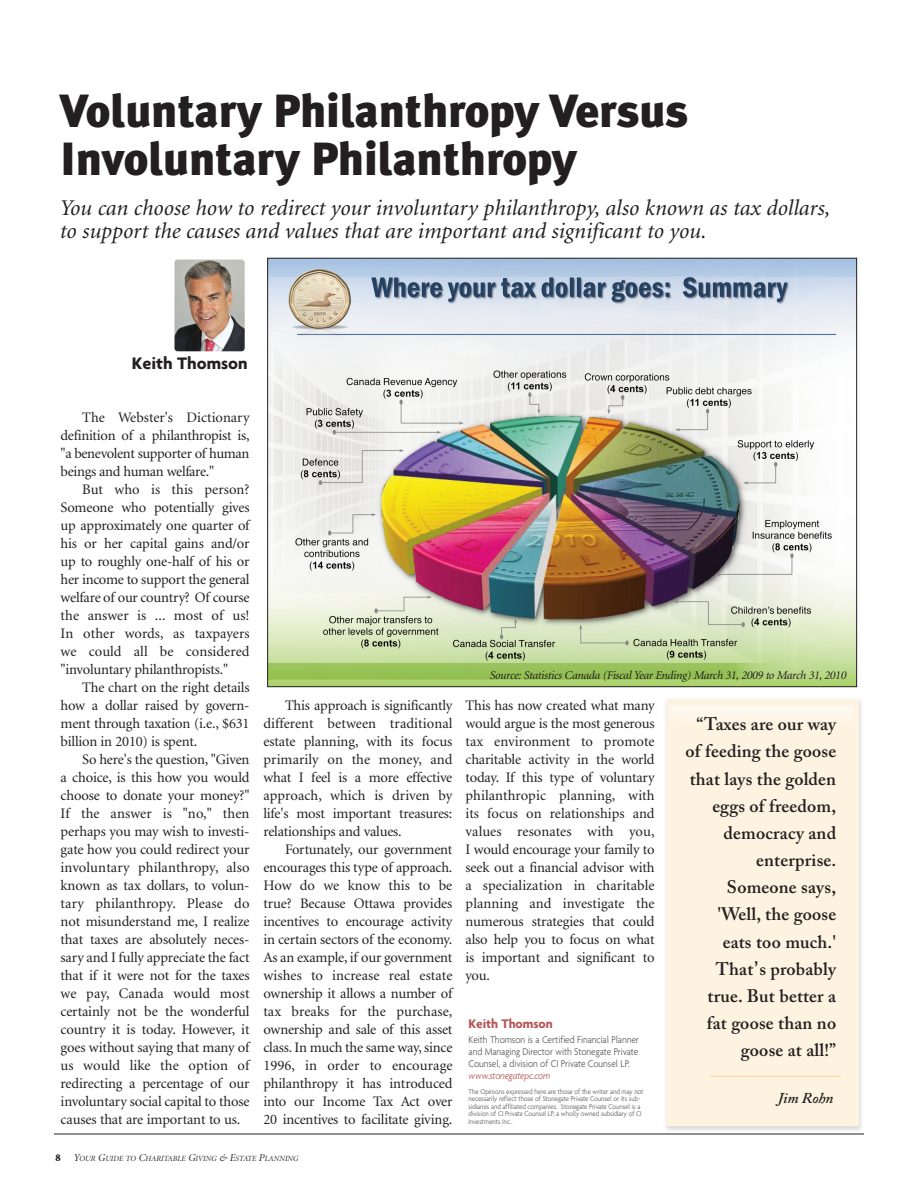
<style>
.page{position:relative;width:918px;height:1188px;background:#fff}
.page>*{position:absolute;margin:0;border:0;box-sizing:border-box;transform-origin:0 0}
.t1{font:900 46.5px/48px "Meta Plus";letter-spacing:-.005em;color:#231f20}
.t2{font:italic 22.5px/22.5px "Minion";color:#231f20}
.t3{font:600 18px/27.2px "Adobe Caslon Pro";letter-spacing:.01em;color:#231f20;text-align:right}
.t4{font:700 18px "Agenda";color:#231f20}
.t5{font:italic 600 15px "Adobe Caslon Pro";letter-spacing:-.005em;color:#231f20}
.t6{font:14.55px/18px "Minion";letter-spacing:-.015em;color:#231f20;text-align:justify}
.t7{font:700 13.5px "Agenda";letter-spacing:-.005em;color:#b55658}
.t8{font:italic 12px "Minion";letter-spacing:-.025em;color:#231f20}
.t9{font:300 10.5px/12px "Agenda";letter-spacing:-.005em;color:#57585a;text-align:justify;scale:.9 1}
.t10{font:italic 300 10.5px "Agenda";letter-spacing:-.015em;color:#b55658;scale:.9 1}
.t11{font:italic 7.8px "Minion Display";color:#231f20}
.t12{font:300 7.5px/7.5px "Agenda";letter-spacing:-.005em;color:#57585a;scale:.9 1}
.s1{font-family:"Minion";font-weight:900;font-style:normal;font-size:10.5px}
.s2{font-size:10.5px}
.s3{font-family:"Lucida Grande";font-weight:400}
</style>
<div class="page">
<img style="left:174px;top:260px;width:71px;height:91px;border-radius:3px">
<img style="left:269px;top:260px;width:586px;height:425px">
<div style="left:667px;top:700px;width:192px;height:426px;background:#fef3e0;border-radius:2px"></div>
<div style="left:670px;top:705px;width:184px;height:21px;background:#fef6e9;border-radius:3px"></div>
<hr style="left:710px;top:1076px;width:130px;height:1px;background:#fed28d">
<hr style="left:54px;top:1134px;width:810px;height:1px;background:#231f20">
<h1 class="t1" style="left:60px;top:87px;width:629px">Voluntary Philanthropy Versus<br>Involuntary Philanthropy</h1>
<h2 class="t2" style="left:59px;top:198px;width:772px">You can choose how to redirect your involuntary philanthropy, also known as tax dollars, to support the causes and values that are important and significant to you.</h2>
<p class="t4" style="left:132px;top:352px;width:117px">Keith Thomson</p>
<p class="t6" style="left:61px;top:410px;width:190px;text-indent:22px">The Webster's Dictionary definition of a philanthropist is, "a benevolent supporter of human beings and human welfare."</p>
<p class="t6" style="left:61px;top:482px;width:190px;text-indent:22px">But who is this person?<br>Someone who potentially gives up approximately one quarter of his or her capital gains and/or up to roughly one-half of his or her income to support the general welfare of our country? Of course the answer is ... most of us!<br>In other words, as taxpayers we could all be considered "involuntary philanthropists."</p>
<p class="t6" style="left:61px;top:680px;width:190px;text-indent:22px">The chart on the right details how a dollar raised by govern&shy;ment through taxation (i.e., $631 billion in 2010) is spent.</p>
<p class="t6" style="left:61px;top:752px;width:190px;text-indent:22px">So here's the question, "Given a choice, is this how you would choose to donate your money?" If the answer is "no," then perhaps you may wish to investi&shy;gate how you could redirect your involuntary philanthropy, also known as tax dollars, to volun&shy;tary philanthropy. Please do not misunderstand me, I realize that taxes are absolutely neces&shy;sary and I fully appreciate the fact that if it were not for the taxes we pay, Canada would most certainly not be the wonderful country it is today. However, it goes without saying that many of us would like the option of redirecting a percentage of our involuntary social capital to those causes that are important to us.</p>
<p class="t6" style="left:263px;top:698px;width:191px;text-indent:22px">This approach is significantly different between traditional estate planning, with its focus primarily on the money, and what I feel is a more effective approach, which is driven by life's most important treasures: relationships and values.</p>
<p class="t6" style="left:263px;top:842px;width:191px;text-indent:22px">Fortunately, our government encourages this type of approach.<br>How do we know this to be true? Because Ottawa provides incentives to encourage activity in certain sectors of the economy.<br>As an example, if our government wishes to increase real estate ownership it allows a number of tax breaks for the purchase, ownership and sale of this asset class. In much the same way, since 1996, in order to encourage philanthropy it has introduced into our Income Tax Act over 20 incentives to facilitate giving.</p>
<p class="t11" style="left:56px;top:1156px;width:244px"><span class="s1">8</span> <span class="s2">Y</span>OUR <span class="s2">G</span>UIDE TO <span class="s2">C</span>HARITABLE <span class="s2">G</span>IVING <span class="s2">&amp; E</span>STATE <span class="s2">P</span>LANNING</p>
<p class="t8" style="left:489px;top:670px;width:358px">Source: Statistics Canada (Fiscal Year Ending) March 31, 2009 to March 31, 2010</p>
<p class="t6" style="left:466px;top:698px;width:191px">This has now created what many would argue is the most generous tax environment to promote charitable activity in the world today. If this type of voluntary philanthropic planning, with its focus on relationships and values resonates with you, I would encourage your family to seek out a financial advisor with a specialization in charitable planning and investigate the numerous strategies that could also help you to focus on what is important and significant to you.</p>
<p class="t7" style="left:469px;top:1015px;width:86px">Keith Thomson</p>
<p class="t9" style="left:469px;top:1033px;width:191px">Keith Thomson is a Certified Financial Planner and Managing Director with Stonegate Private Counsel, a division of CI Private Counsel LP.</p>
<p class="t10" style="left:469px;top:1069px;width:92px">www.stonegatepc.com</p>
<p class="t12" style="left:469px;top:1087px;width:196px">The Opinions expressed here are those of the writer and may not necessarily reflect those of Stonegate Private Counsel or its sub&shy;sidiaries and affiliated companies. Stonegate Private Counsel is a division of CI Private Counsel LP, a wholly owned subsidiary of CI Investments Inc..</p>
<p class="t3" style="left:686px;top:713px;width:152px">“Taxes are our way of feeding the goose that lays the golden eggs of freedom, democracy and enterprise.<br>Someone says, 'Well, the goose eats too much.'<br>That<span class="s3">ʼ</span>s probably true. But better a fat goose than no goose at all!”</p>
<p class="t5" style="left:777px;top:1092px;width:58px">Jim Rohn</p>
</div>
